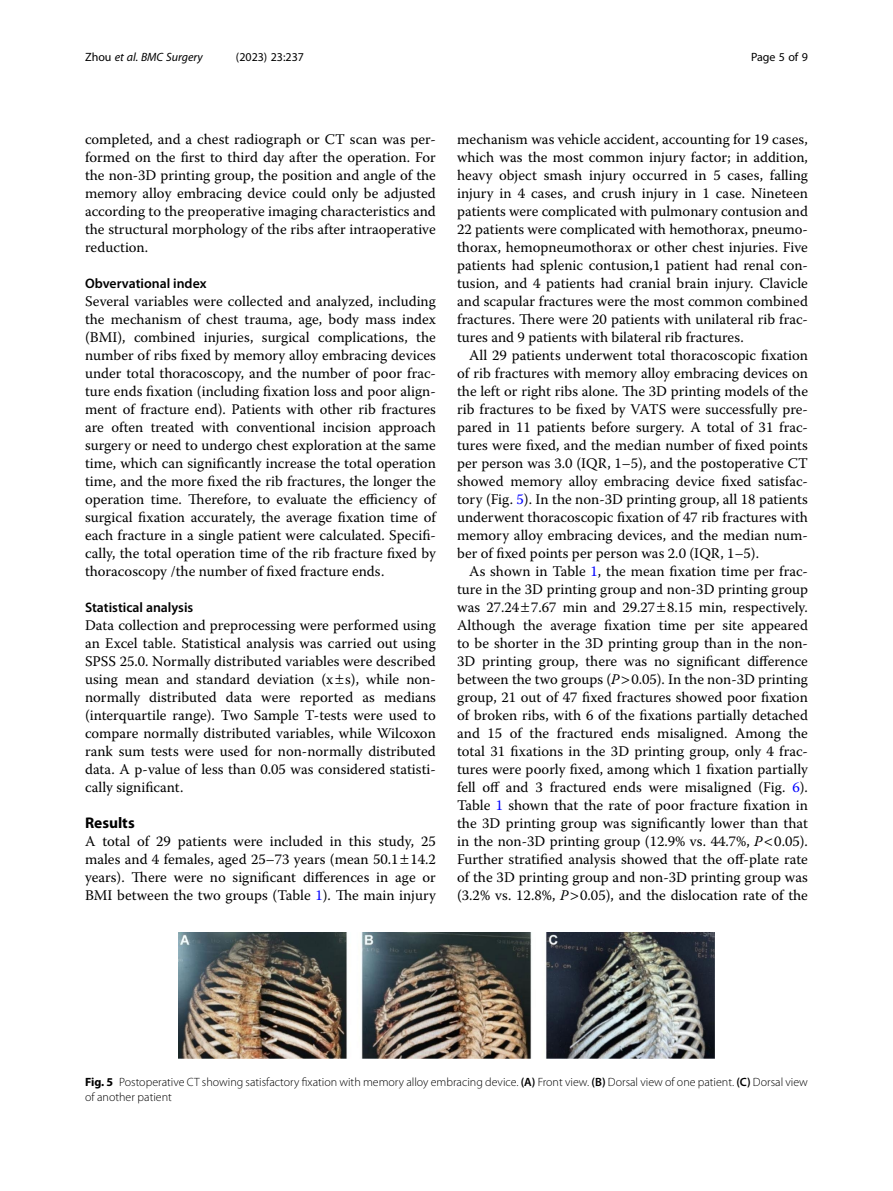
<style>
.page{position:relative;width:893px;height:1191px;background:#fff}
.page>*{position:absolute;margin:0;border:0;box-sizing:border-box;transform-origin:0 0}
.Head_1{font:700 15.45px "Myriad Pro";color:#000}
.Body_Text{font:14.7px/18px "Warnock Pro";color:#000;text-align:justify}
.Body_Text_Indent{font:14.7px/18px "Warnock Pro";color:#000;text-align:justify}
.Head_2{font:600 13.8px "Myriad Pro";color:#000}
.Figure_Caption{font:300 12px/15px "Myriad Pro";color:#000}
.t1{font:12px "Myriad Pro";color:#000}
.t2{font:italic 12px "Myriad Pro";color:#000}
.s1{font-style:normal}
.s2{color:#00f}
.s3{font-style:italic}
.s4{font-weight:700}
.s5{font-weight:600}
</style>
<div class="page">
<img style="left:178px;top:932px;width:536px;height:127px">
<p class="t2" style="left:85px;top:50px;width:119px"><span class="s1">Zhou</span> et al. BMC Surgery</p>
<p class="t1" style="left:236px;top:50px;width:70px">(2023) 23:237</p>
<p class="t1" style="left:751px;top:50px;width:58px">Page 5 of 9</p>
<p class="Body_Text_Indent" style="left:85px;top:130px;width:352px">completed, and a chest radiograph or CT scan was per&shy;formed on the first to third day after the operation. For the non-3D printing group, the position and angle of the memory alloy embracing device could only be adjusted according to the preoperative imaging characteristics and the structural morphology of the ribs after intraoperative reduction.</p>
<p class="Head_2" style="left:85px;top:275px;width:123px">Obvervational index</p>
<p class="Body_Text" style="left:85px;top:292px;width:352px">Several variables were collected and analyzed, including the mechanism of chest trauma, age, body mass index (BMI), combined injuries, surgical complications, the number of ribs fixed by memory alloy embracing devices under total thoracoscopy, and the number of poor frac&shy;ture ends fixation (including fixation loss and poor align&shy;ment of fracture end). Patients with other rib fractures are often treated with conventional incision approach surgery or need to undergo chest exploration at the same time, which can significantly increase the total operation time, and the more fixed the rib fractures, the longer the operation time. Therefore, to evaluate the efficiency of surgical fixation accurately, the average fixation time of each fracture in a single patient were calculated. Specifi&shy;cally, the total operation time of the rib fracture fixed by thoracoscopy /the number of fixed fracture ends.</p>
<p class="Head_2" style="left:85px;top:599px;width:110px">Statistical analysis</p>
<p class="Body_Text" style="left:85px;top:616px;width:352px">Data collection and preprocessing were performed using an Excel table. Statistical analysis was carried out using SPSS 25.0. Normally distributed variables were described using mean and standard deviation (x s), while non&shy;normally distributed data were reported as medians (interquartile range). Two Sample T-tests were used to compare normally distributed variables, while Wilcoxon rank sum tests were used for non-normally distributed data. A p-value of less than 0.05 was considered statisti&shy;cally significant.</p>
<p class="Head_1" style="left:85px;top:813px;width:51px">Results</p>
<p class="Body_Text" style="left:85px;top:832px;width:352px">A total of 29 patients were included in this study, 25 males and 4 females, aged 25–73 years (mean 50.1 14.2 years). There were no significant differences in age or BMI between the two groups (Table <span class="s2">1</span>). The main injury</p>
<p class="Body_Text" style="left:457px;top:130px;width:352px">mechanism was vehicle accident, accounting for 19 cases, which was the most common injury factor; in addition, heavy object smash injury occurred in 5 cases, falling injury in 4 cases, and crush injury in 1 case. Nineteen patients were complicated with pulmonary contusion and 22 patients were complicated with hemothorax, pneumo&shy;thorax, hemopneumothorax or other chest injuries. Five patients had splenic contusion,1 patient had renal con&shy;tusion, and 4 patients had cranial brain injury. Clavicle and scapular fractures were the most common combined fractures. There were 20 patients with unilateral rib frac&shy;tures and 9 patients with bilateral rib fractures.</p>
<p class="Body_Text_Indent" style="left:457px;top:346px;width:352px;text-indent:12px">All 29 patients underwent total thoracoscopic fixation of rib fractures with memory alloy embracing devices on the left or right ribs alone. The 3D printing models of the rib fractures to be fixed by VATS were successfully pre&shy;pared in 11 patients before surgery. A total of 31 frac&shy;tures were fixed, and the median number of fixed points per person was 3.0 (IQR, 1–5), and the postoperative CT showed memory alloy embracing device fixed satisfac&shy;tory (Fig. <span class="s2">5</span>). In the non-3D printing group, all 18 patients underwent thoracoscopic fixation of 47 rib fractures with memory alloy embracing devices, and the median num&shy;ber of fixed points per person was 2.0 (IQR, 1–5).</p>
<p class="Body_Text_Indent" style="left:457px;top:562px;width:352px;text-indent:12px">As shown in Table <span class="s2">1</span>, the mean fixation time per frac&shy;ture in the 3D printing group and non-3D printing group was 27.24 7.67 min and 29.27 8.15 min, respectively.<br>Although the average fixation time per site appeared to be shorter in the 3D printing group than in the non-3D printing group, there was no significant difference between the two groups (<span class="s3">P</span> 0.05). In the non-3D printing group, 21 out of 47 fixed fractures showed poor fixation of broken ribs, with 6 of the fixations partially detached and 15 of the fractured ends misaligned. Among the total 31 fixations in the 3D printing group, only 4 frac&shy;tures were poorly fixed, among which 1 fixation partially fell off and 3 fractured ends were misaligned (Fig. <span class="s2">6</span>).<br>Table <span class="s2">1</span> shown that the rate of poor fracture fixation in the 3D printing group was significantly lower than that in the non-3D printing group (12.9% vs. 44.7%, <span class="s3">P</span> 0.05).<br>Further stratified analysis showed that the off-plate rate of the 3D printing group and non-3D printing group was (3.2% vs. 12.8%, <span class="s3">P</span> 0.05), and the dislocation rate of the</p>
<p class="Figure_Caption" style="left:85px;top:1074px;width:724px"><span class="s4">Fig. 5</span> Postoperative CT showing satisfactory fixation with memory alloy embracing device. <span class="s5">(A)</span> Front view. <span class="s5">(B)</span> Dorsal view of one patient. <span class="s5">(C)</span> Dorsal view of another patient</p>
</div>
